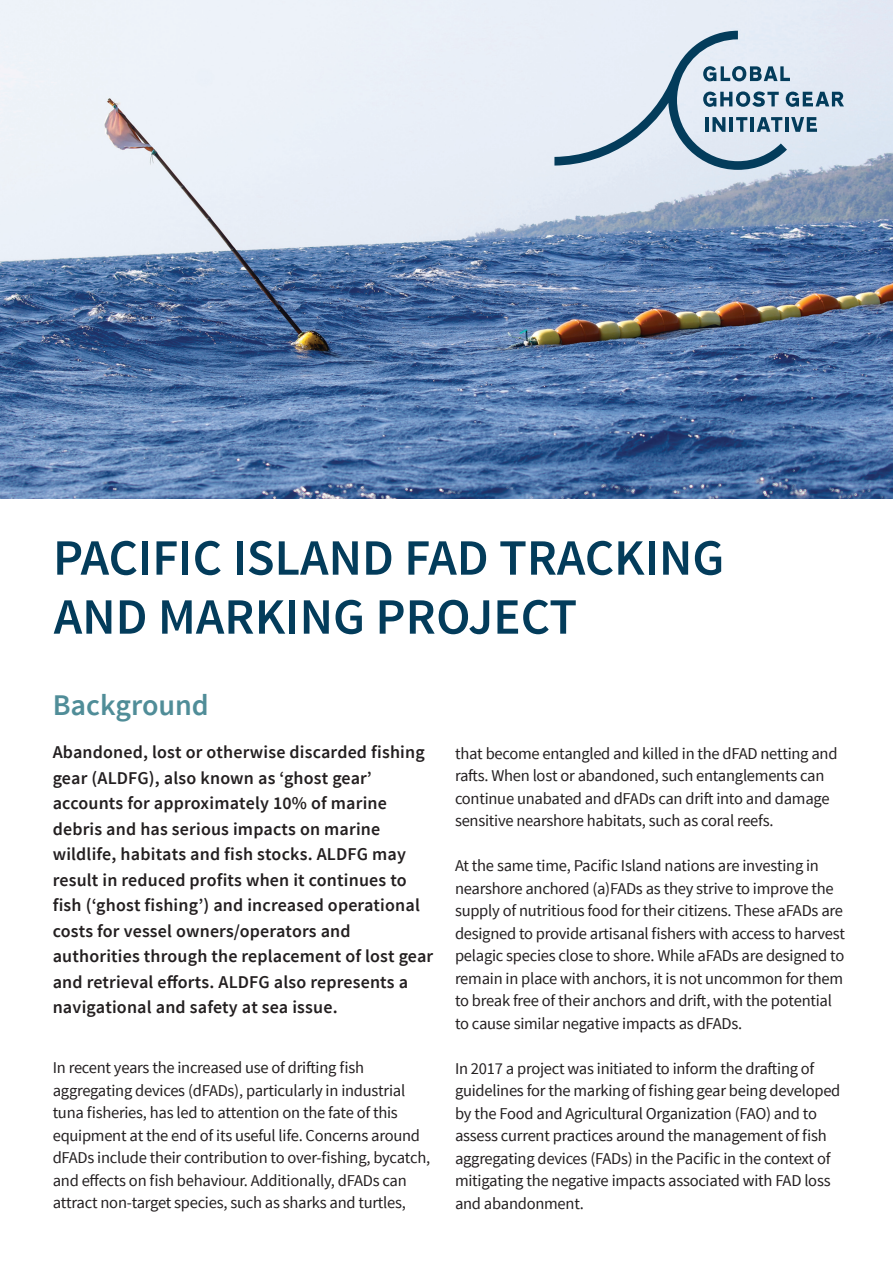
<style>
.page{position:relative;width:893px;height:1263px;background:#fff}
.page>*{position:absolute;margin:0;border:0;box-sizing:border-box;transform-origin:0 0}
.t1{font:600 51px/58.9px "Source Sans Pro";color:#033c5b}
.Body_text{font:600 30px "Source Sans Pro";color:#508d98}
.t2{font:600 18px/25.5px "Source Sans Pro";letter-spacing:.01em;color:#231f20}
.t3{font:16.5px/22.5px "Source Sans Pro";letter-spacing:-.015em;color:#231f20}
</style>
<div class="page">
<img style="left:0;top:0;width:893px;height:499px">
<svg style="left:554px;top:31px;width:290px;height:139px;background:#c3d1de"></svg>
<p class="t1" style="left:53px;top:530px;width:673px">PACIFIC ISLAND FAD TRACKING<br>AND MARKING PROJECT</p>
<p class="Body_text" style="left:53px;top:686px;width:158px">Background</p>
<p class="t2" style="left:53px;top:740px;width:382px">Abandoned, lost or otherwise discarded fishing gear (ALDFG), also known as ‘ghost gear’ accounts for approximately 10% of marine debris and has serious impacts on marine wildlife, habitats and fish stocks. ALDFG may result in reduced profits when it continues to fish (‘ghost fishing’) and increased operational costs for vessel owners/operators and authorities through the replacement of lost gear and retrieval efforts. ALDFG also represents a navigational and safety at sea issue.</p>
<p class="t3" style="left:53px;top:1057px;width:379px">In recent years the increased use of drifting fish aggregating devices (dFADs), particularly in industrial tuna fisheries, has led to attention on the fate of this equipment at the end of its useful life. Concerns around dFADs include their contribution to over-fishing, bycatch, and effects on fish behaviour. Additionally, dFADs can attract non-target species, such as sharks and turtles,</p>
<p class="t3" style="left:455px;top:742px;width:384px">that become entangled and killed in the dFAD netting and rafts. When lost or abandoned, such entanglements can continue unabated and dFADs can drift into and damage sensitive nearshore habitats, such as coral reefs.</p>
<p class="t3" style="left:455px;top:855px;width:391px">At the same time, Pacific Island nations are investing in nearshore anchored (a)FADs as they strive to improve the supply of nutritious food for their citizens. These aFADs are designed to provide artisanal fishers with access to harvest pelagic species close to shore. While aFADs are designed to remain in place with anchors, it is not uncommon for them to break free of their anchors and drift, with the potential to cause similar negative impacts as dFADs.</p>
<p class="t3" style="left:455px;top:1057px;width:387px">In 2017 a project was initiated to inform the drafting of guidelines for the marking of fishing gear being developed by the Food and Agricultural Organization (FAO) and to assess current practices around the management of fish aggregating devices (FADs) in the Pacific in the context of mitigating the negative impacts associated with FAD loss and abandonment.</p>
</div>
